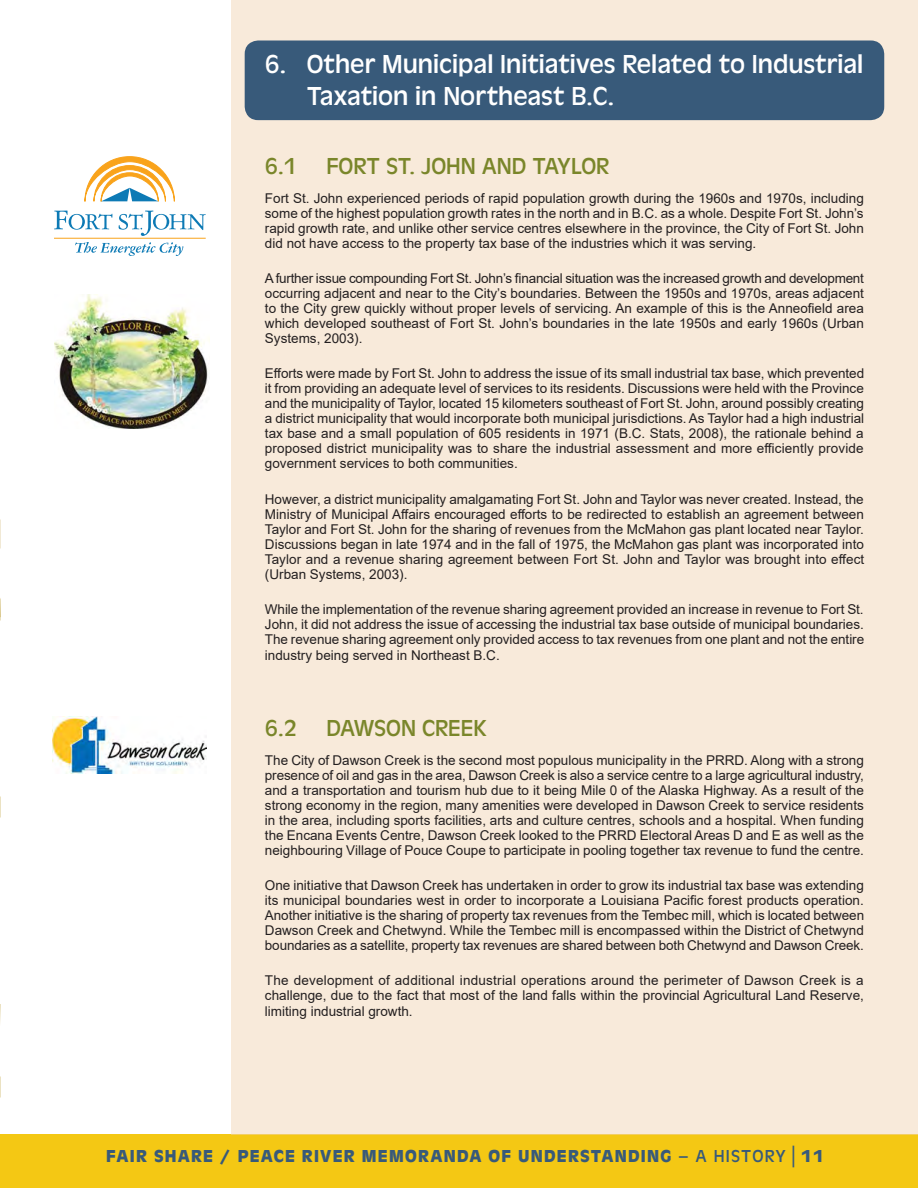
<style>
.page{position:relative;width:918px;height:1188px;background:#fff}
.page>*{position:absolute;margin:0;border:0;box-sizing:border-box;transform-origin:0 0}
.t1{font:27px/32.4px "Antique Oli";color:#fff}
.t2{font:24px "Antique Oli";color:#7a862a}
.t3{font:700 18px "Antique Oli";letter-spacing:.07em;color:#385a7a}
.Paragraph{font:13.5px/15px "Arial";color:#231f20;text-align:justify}
.s1{font-weight:400}
.s2{font-family:"Franklin Gothic";font-weight:800}
</style>
<div class="page">
<div style="left:0;top:1134px;width:918px;height:54px;background:#f4c814"></div>
<div style="left:231px;top:0;width:687px;height:1135px;background:#f8eada"></div>
<div style="left:245px;top:40px;width:639px;height:80px;background:#385a7a;border-radius:14px"></div>
<svg style="left:54px;top:211px;width:58px;height:19px"></svg>
<svg style="left:119px;top:211px;width:87px;height:25px"></svg>
<hr style="left:54px;top:238px;width:152px;height:1px;background:#f9a31b">
<svg style="left:75px;top:242px;width:108px;height:14px"></svg>
<svg style="left:85px;top:157px;width:89px;height:44px"></svg>
<img style="left:54px;top:295px;width:156px;height:134px">
<img style="left:53px;top:717px;width:154px;height:56px">
<svg style="left:0;top:1004px;width:1px;height:19px"></svg>
<svg style="left:0;top:598px;width:1px;height:19px"></svg>
<p class="t1" style="left:307px;top:48px;width:558px;text-indent:-42px">6. Other Municipal Initiatives Related to Industrial<br>Taxation in Northeast B.C.</p>
<p class="t2" style="left:265px;top:153px;width:346px">6.1 FORT ST. JOHN AND TAYLOR</p>
<p class="Paragraph" style="left:265px;top:191px;width:601px">Fort St. John experienced periods of rapid population growth during the 1960s and 1970s, including some of the highest population growth rates in the north and in B.C. as a whole. Despite Fort St. John’s rapid growth rate, and unlike other service centres elsewhere in the province, the City of Fort St. John did not have access to the property tax base of the industries which it was serving.</p>
<p class="Paragraph" style="left:265px;top:271px;width:601px">A further issue compounding Fort St. John’s financial situation was the increased growth and development occurring adjacent and near to the City’s boundaries. Between the 1950s and 1970s, areas adjacent to the City grew quickly without proper levels of servicing. An example of this is the Anneofield area which developed southeast of Fort St. John’s boundaries in the late 1950s and early 1960s (Urban Systems, 2003).</p>
<p class="Paragraph" style="left:265px;top:366px;width:601px">Efforts were made by Fort St. John to address the issue of its small industrial tax base, which prevented it from providing an adequate level of services to its residents. Discussions were held with the Province and the municipality of Taylor, located 15 kilometers southeast of Fort St. John, around possibly creating a district municipality that would incorporate both municipal jurisdictions. As Taylor had a high industrial tax base and a small population of 605 residents in 1971 (B.C. Stats, 2008), the rationale behind a proposed district municipality was to share the industrial assessment and more efficiently provide government services to both communities.</p>
<p class="Paragraph" style="left:265px;top:491px;width:601px">However, a district municipality amalgamating Fort St. John and Taylor was never created. Instead, the Ministry of Municipal Affairs encouraged efforts to be redirected to establish an agreement between Taylor and Fort St. John for the sharing of revenues from the McMahon gas plant located near Taylor.<br>Discussions began in late 1974 and in the fall of 1975, the McMahon gas plant was incorporated into Taylor and a revenue sharing agreement between Fort St. John and Taylor was brought into effect (Urban Systems, 2003).</p>
<p class="Paragraph" style="left:265px;top:601px;width:601px;line-height:15.5px">While the implementation of the revenue sharing agreement provided an increase in revenue to Fort St.<br>John, it did not address the issue of accessing the industrial tax base outside of municipal boundaries.<br>The revenue sharing agreement only provided access to tax revenues from one plant and not the entire industry being served in Northeast B.C.</p>
<p class="t2" style="left:265px;top:715px;width:224px">6.2 DAWSON CREEK</p>
<p class="Paragraph" style="left:265px;top:752px;width:601px">The City of Dawson Creek is the second most populous municipality in the PRRD. Along with a strong presence of oil and gas in the area, Dawson Creek is also a service centre to a large agricultural industry, and a transportation and tourism hub due to it being Mile 0 of the Alaska Highway. As a result of the strong economy in the region, many amenities were developed in Dawson Creek to service residents in the area, including sports facilities, arts and culture centres, schools and a hospital. When funding the Encana Events Centre, Dawson Creek looked to the PRRD Electoral Areas D and E as well as the neighbouring Village of Pouce Coupe to participate in pooling together tax revenue to fund the centre.</p>
<p class="Paragraph" style="left:265px;top:878px;width:601px">One initiative that Dawson Creek has undertaken in order to grow its industrial tax base was extending its municipal boundaries west in order to incorporate a Louisiana Pacific forest products operation.<br>Another initiative is the sharing of property tax revenues from the Tembec mill, which is located between Dawson Creek and Chetwynd. While the Tembec mill is encompassed within the District of Chetwynd boundaries as a satellite, property tax revenues are shared between both Chetwynd and Dawson Creek.</p>
<p class="Paragraph" style="left:265px;top:973px;width:601px;line-height:15.6px">The development of additional industrial operations around the perimeter of Dawson Creek is a challenge, due to the fact that most of the land falls within the provincial Agricultural Land Reserve, limiting industrial growth.</p>
<h3 class="t3" style="left:106px;top:1146px;width:719px">FAIR SHARE / PEACE RIVER MEMORANDA OF UNDERSTANDING <span class="s1">– A HISTORY</span><span class="s2">│</span>11</h3>
</div>
